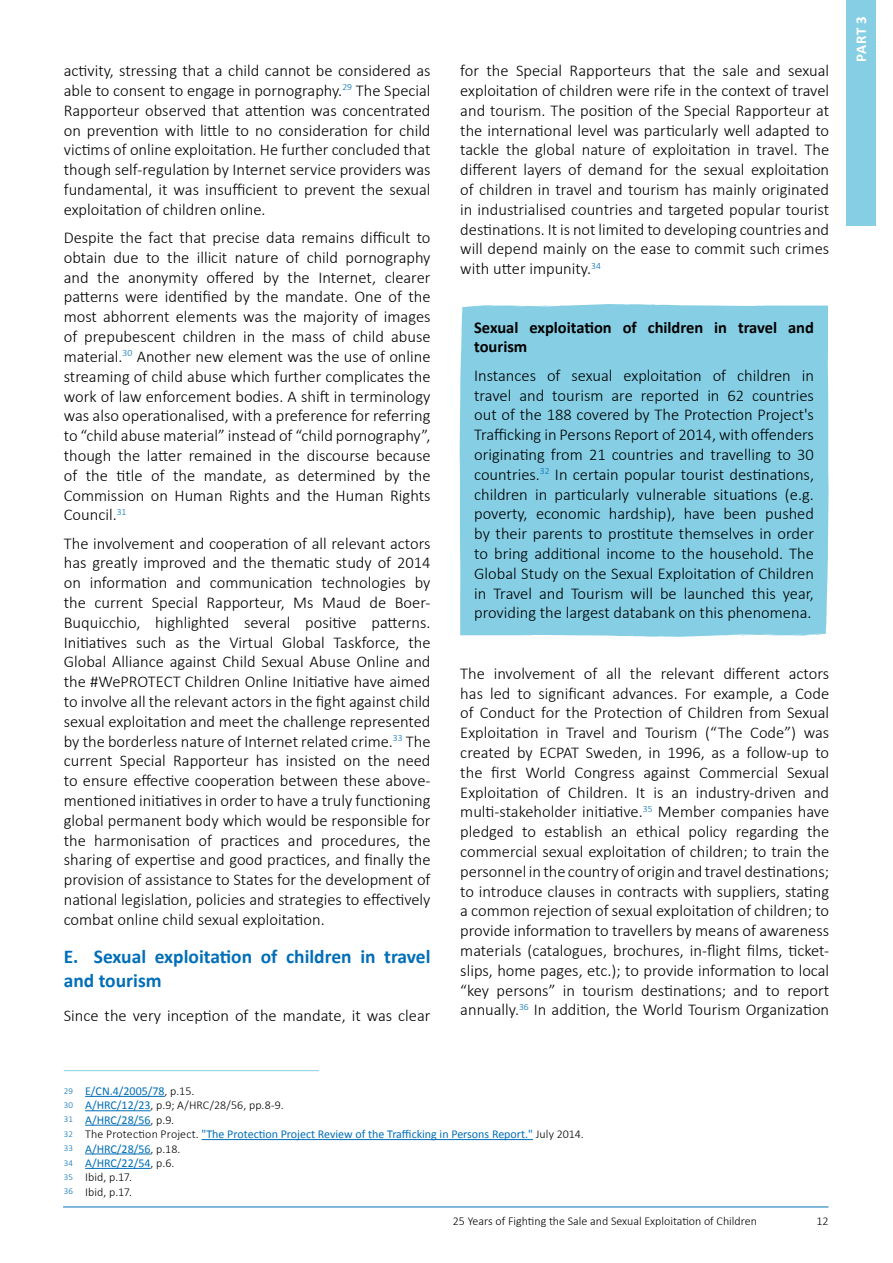
<style>
.page{position:relative;width:893px;height:1263px;background:#fff}
.page>*{position:absolute;margin:0;border:0;box-sizing:border-box;transform-origin:0 0}
.t1{font:700 19.5px/23.4px "Calibri";color:#006eb8}
.t2{font:300 16.5px/19.8px "Calibri";color:#000;text-align:justify}
.t3{font:700 16.5px/19.8px "Calibri";color:#000}
.t4{font:700 15px "Calibri";color:#fff}
.t5{font:12px/14.4px "Calibri";color:#006eb8}
.t6{font:300 12px "Calibri";color:#000}
.s1{font-weight:300;font-size:9px}
.s2{font-weight:300;color:#000}
</style>
<div class="page">
<hr style="left:64px;top:1070px;width:255px;height:1px;background:#85cee4">
<hr style="left:85px;top:1096px;width:80px;height:1px;background:#006eb8">
<hr style="left:85px;top:1110px;width:66px;height:1px;background:#006eb8">
<hr style="left:85px;top:1125px;width:66px;height:1px;background:#006eb8">
<hr style="left:202px;top:1139px;width:331px;height:1px;background:#006eb8">
<hr style="left:85px;top:1153px;width:66px;height:1px;background:#006eb8">
<hr style="left:85px;top:1168px;width:66px;height:1px;background:#006eb8">
<div style="left:460px;top:304px;width:368px;height:333px;background:#85cee4"></div>
<div style="left:846px;top:0;width:30px;height:226px;background:#85cee4"></div>
<hr style="left:63px;top:1207px;width:765px;height:1px;background:#006eb8">
<p class="t2" style="left:64px;top:61px;width:368px">activity, stressing that a child cannot be considered as able to consent to engage in pornography.<sup>29</sup> The Special Rapporteur observed that attention was concentrated on prevention with little to no consideration for child victims of online exploitation. He further concluded that though self-regulation by Internet service providers was fundamental, it was insufficient to prevent the sexual exploitation of children online.</p>
<p class="t2" style="left:64px;top:228px;width:368px">Despite the fact that precise data remains difficult to obtain due to the illicit nature of child pornography and the anonymity offered by the Internet, clearer patterns were identified by the mandate. One of the most abhorrent elements was the majority of images of prepubescent children in the mass of child abuse material.<sup>30</sup> Another new element was the use of online streaming of child abuse which further complicates the work of law enforcement bodies. A shift in terminology was also operationalised, with a preference for referring to “child abuse material” instead of “child pornography”, though the latter remained in the discourse because of the title of the mandate, as determined by the Commission on Human Rights and the Human Rights Council.<sup>31</sup></p>
<p class="t2" style="left:64px;top:533px;width:368px">The involvement and cooperation of all relevant actors has greatly improved and the thematic study of 2014 on information and communication technologies by the current Special Rapporteur, Ms Maud de Boer-Buquicchio, highlighted several positive patterns.<br>Initiatives such as the Virtual Global Taskforce, the Global Alliance against Child Sexual Abuse Online and the #WePROTECT Children Online Initiative have aimed to involve all the relevant actors in the fight against child sexual exploitation and meet the challenge represented by the borderless nature of Internet related crime.<sup>33</sup> The current Special Rapporteur has insisted on the need to ensure effective cooperation between these above&shy;mentioned initiatives in order to have a truly functioning global permanent body which would be responsible for the harmonisation of practices and procedures, the sharing of expertise and good practices, and finally the provision of assistance to States for the development of national legislation, policies and strategies to effectively combat online child sexual exploitation.</p>
<p class="t1" style="left:64px;top:945px;width:368px">E. Sexual exploitation of children in travel and tourism</p>
<p class="t2" style="left:64px;top:1006px;width:368px">Since the very inception of the mandate, it was clear</p>
<p class="t2" style="left:460px;top:61px;width:370px">for the Special Rapporteurs that the sale and sexual exploitation of children were rife in the context of travel and tourism. The position of the Special Rapporteur at the international level was particularly well adapted to tackle the global nature of exploitation in travel. The different layers of demand for the sexual exploitation of children in travel and tourism has mainly originated in industrialised countries and targeted popular tourist destinations. It is not limited to developing countries and will depend mainly on the ease to commit such crimes with utter impunity.<sup>34</sup></p>
<p class="t3" style="left:474px;top:317px;width:341px">Sexual exploitation of children in travel and tourism</p>
<p class="t2" style="left:474px;top:365px;width:341px">Instances of sexual exploitation of children in travel and tourism are reported in 62 countries out of the 188 covered by The Protection Project's Trafficking in Persons Report of 2014, with offenders originating from 21 countries and travelling to 30 countries.<sup>32</sup> In certain popular tourist destinations, children in particularly vulnerable situations (e.g. poverty, economic hardship), have been pushed by their parents to prostitute themselves in order to bring additional income to the household. The Global Study on the Sexual Exploitation of Children in Travel and Tourism will be launched this year, providing the largest databank on this phenomena.</p>
<p class="t2" style="left:460px;top:663px;width:370px">The involvement of all the relevant different actors has led to significant advances. For example, a Code of Conduct for the Protection of Children from Sexual Exploitation in Travel and Tourism (“The Code”) was created by ECPAT Sweden, in 1996, as a follow-up to the first World Congress against Commercial Sexual Exploitation of Children. It is an industry-driven and multi-stakeholder initiative.<sup>35</sup> Member companies have pledged to establish an ethical policy regarding the commercial sexual exploitation of children; to train the personnel in the country of origin and travel destinations; to introduce clauses in contracts with suppliers, stating a common rejection of sexual exploitation of children; to provide information to travellers by means of awareness materials (catalogues, brochures, in-flight films, ticket&shy;slips, home pages, etc.); to provide information to local “key persons” in tourism destinations; and to report annually.<sup>36</sup> In addition, the World Tourism Organization</p>
<p class="t5" style="left:64px;top:1084px;width:521px"><span class="s1">29</span> E/CN.4/2005/78<span class="s2">, p.15.<br></span><span class="s1">30</span> A/HRC/12/23<span class="s2">, p.9; A/HRC/28/56, pp.8-9.<br></span><span class="s1">31</span> A/HRC/28/56<span class="s2">, p.9.<br></span><span class="s1">32</span> <span class="s2">The Protection Project.</span> "The Protection Project Review of the Trafficking in Persons Report." <span class="s2">July 2014.<br></span><span class="s1">33</span> A/HRC/28/56<span class="s2">, p.18.<br></span><span class="s1">34</span> A/HRC/22/54<span class="s2">, p.6.<br></span><span class="s1">35</span> <span class="s2">Ibid, p.17.<br></span><span class="s1">36</span> <span class="s2">Ibid, p.17.</span></p>
<p class="t6" style="left:453px;top:1213px;width:305px">25 Years of Fighting the Sale and Sexual Exploitation of Children</p>
<p class="t6" style="left:816px;top:1213px;width:14px">12</p>
<p class="t4" style="left:851px;top:62px;width:47px;rotate:-90deg">Part 3</p>
</div>
